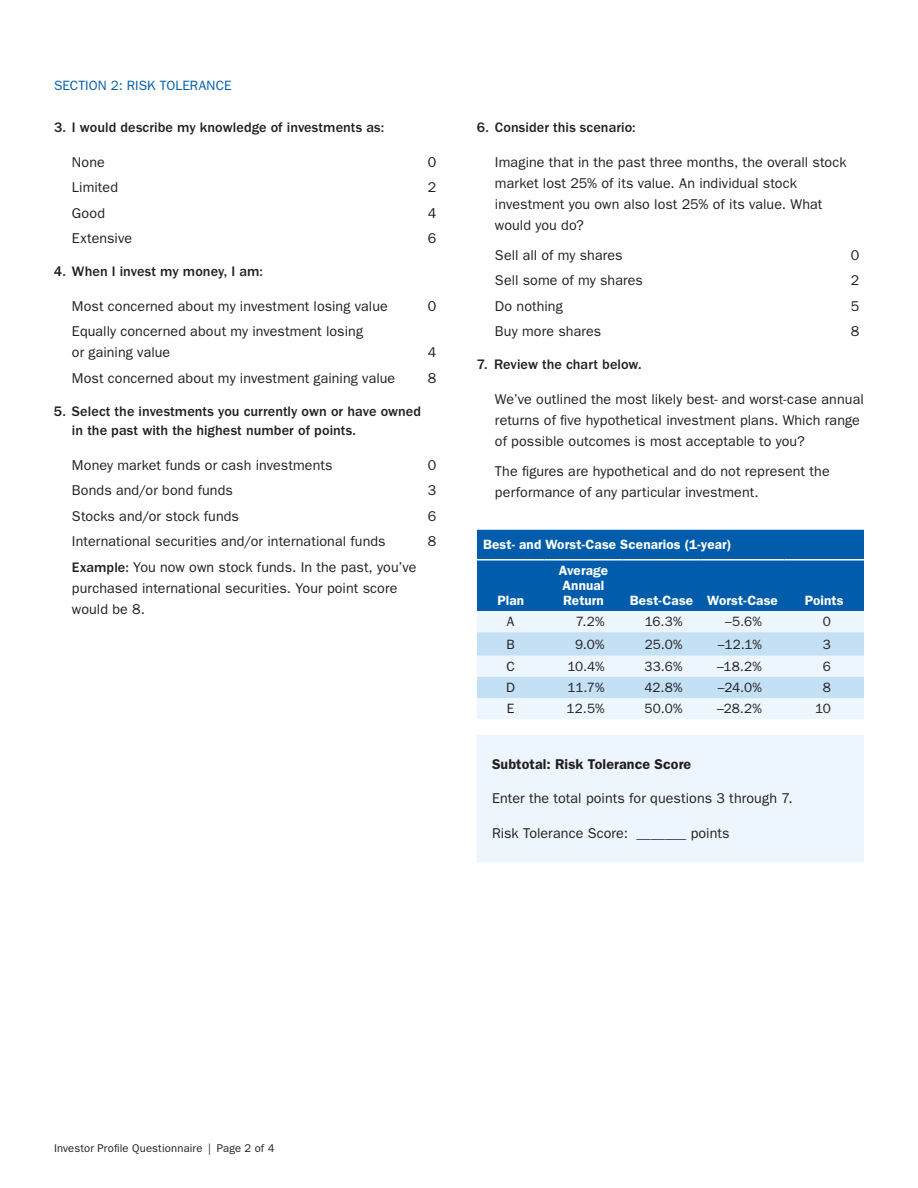
<style>
.page{position:relative;width:918px;height:1188px;background:#fff}
.page>*{position:absolute;margin:0;border:0;box-sizing:border-box;transform-origin:0 0}
.t1{font:14.25px/21px "ITC Franklin Gothic Std";letter-spacing:.005em;color:#231f20}
.t2{font:500 14.25px/19.5px "ITC Franklin Gothic Std";letter-spacing:.005em;color:#231f20}
.t3{font:600 14.25px "ITC Franklin Gothic Std";letter-spacing:.005em;color:#231f20}
.t4{font:13.5px "ITC Franklin Gothic Std";color:#231f20}
.t5{font:600 13.5px/15px "ITC Franklin Gothic Std";letter-spacing:.01em;color:#fff}
.t6{font:13.5px "ITC Franklin Gothic Std";letter-spacing:.01em;color:#015dac}
.t7{font:11.25px "ITC Franklin Gothic Std";letter-spacing:.015em;color:#231f20}
.s1{font-weight:500}
</style>
<div class="page">
<div style="left:477px;top:530px;width:387px;height:81px;background:#015dac"></div>
<div style="left:477px;top:611px;width:387px;height:251px;background:#edf6fc"></div>
<svg style="left:477px;top:632px;width:387px;height:66px;background:#d1e7f6"></svg>
<svg style="left:477px;top:719px;width:387px;height:16px"></svg>
<hr style="left:477px;top:559px;width:67px;height:2px;background:#fff">
<hr style="left:544px;top:559px;width:78px;height:2px;background:#fff">
<hr style="left:622px;top:559px;width:78px;height:2px;background:#fff">
<hr style="left:700px;top:559px;width:84px;height:2px;background:#fff">
<hr style="left:784px;top:559px;width:80px;height:2px;background:#fff">
<p class="t6" style="left:54px;top:78px;width:122px">SECTION 2: RISK TOLERANCE</p>
<p class="t2" style="left:54px;top:118px;width:332px">3. I would describe my knowledge of investments as:</p>
<p class="t1" style="left:72px;top:152px;width:34px">None</p>
<p class="t1" style="left:428px;top:152px;width:10px">0</p>
<p class="t1" style="left:72px;top:177px;width:48px">Limited</p>
<p class="t1" style="left:428px;top:177px;width:10px">2</p>
<p class="t1" style="left:72px;top:203px;width:35px">Good</p>
<p class="t1" style="left:428px;top:203px;width:10px">4</p>
<p class="t1" style="left:72px;top:228px;width:62px">Extensive</p>
<p class="t1" style="left:428px;top:228px;width:10px">6</p>
<p class="t2" style="left:54px;top:262px;width:211px">4. When I invest my money, I am:</p>
<p class="t1" style="left:72px;top:296px;width:317px">M ost concerned about my investment losing value</p>
<p class="t1" style="left:428px;top:296px;width:10px">0</p>
<p class="t1" style="left:72px;top:321px;width:293px">Equally concerned about my investment losing or gaining value</p>
<p class="t1" style="left:428px;top:342px;width:10px">4</p>
<p class="t1" style="left:72px;top:368px;width:325px">M ost concerned about my investment gaining value</p>
<p class="t1" style="left:428px;top:368px;width:10px">8</p>
<p class="t2" style="left:72px;top:401px;width:351px;text-indent:-18px">5. Select the investments you currently own or have owned in the past with the highest number of points.</p>
<p class="t1" style="left:72px;top:454px;width:262px">M oney market funds or cash investments</p>
<p class="t1" style="left:428px;top:454px;width:10px">0</p>
<p class="t1" style="left:72px;top:480px;width:162px">Bonds and/or bond funds</p>
<p class="t1" style="left:428px;top:480px;width:10px">3</p>
<p class="t1" style="left:72px;top:505px;width:169px">Stocks and/or stock funds</p>
<p class="t1" style="left:428px;top:505px;width:10px">6</p>
<p class="t1" style="left:72px;top:531px;width:315px">International securities and/or international funds</p>
<p class="t1" style="left:428px;top:531px;width:10px">8</p>
<p class="t1" style="left:72px;top:556px;width:346px"><span class="s1">Example:</span> You now own stock funds. In the past, you’ve purchased international securities. Your point score would be 8.</p>
<p class="t2" style="left:477px;top:118px;width:160px">6. Consider this scenario:</p>
<p class="t1" style="left:495px;top:151px;width:353px">Imagine that in the past three months, the overall stock market lost 25% of its value. An individual stock investment you own also lost 25% of its value. What would you do?</p>
<p class="t1" style="left:495px;top:244px;width:129px">Sell all of my shares</p>
<p class="t1" style="left:851px;top:244px;width:10px">0</p>
<p class="t1" style="left:495px;top:270px;width:149px">Sell some of my shares</p>
<p class="t1" style="left:851px;top:270px;width:10px">2</p>
<p class="t1" style="left:495px;top:295px;width:69px">Do nothing</p>
<p class="t1" style="left:851px;top:295px;width:10px">5</p>
<p class="t1" style="left:495px;top:321px;width:108px">Buy more shares</p>
<p class="t1" style="left:851px;top:321px;width:10px">8</p>
<p class="t2" style="left:477px;top:355px;width:166px">7. Review the chart below.</p>
<p class="t1" style="left:495px;top:389px;width:370px">We’ve outlined the most likely best- and worst-case annual returns of five hypothetical investment plans. Which range of possible outcomes is most acceptable to you?</p>
<p class="t1" style="left:495px;top:461px;width:336px">The figures are hypothetical and do not represent the performance of any particular investment.</p>
<p class="t5" style="left:483px;top:537px;width:250px">Best- and Worst-Case Scenarios (1-year)</p>
<p class="t5" style="left:497px;top:593px;width:28px">Plan</p>
<p class="t5" style="left:559px;top:563px;width:51px">Average<br>Annual<br>Return</p>
<p class="t5" style="left:630px;top:593px;width:150px">Best-Case Worst-Case</p>
<p class="t5" style="left:805px;top:593px;width:40px">Points</p>
<p class="t4" style="left:507px;top:614px;width:9px">A</p>
<p class="t4" style="left:576px;top:614px;width:30px">7.2%</p>
<p class="t4" style="left:645px;top:614px;width:39px">16.3%</p>
<p class="t4" style="left:725px;top:614px;width:39px">–5.6%</p>
<p class="t4" style="left:823px;top:614px;width:10px">0</p>
<p class="t4" style="left:507px;top:636px;width:10px">B</p>
<p class="t4" style="left:575px;top:636px;width:31px">9.0%</p>
<p class="t4" style="left:645px;top:636px;width:39px">25.0%</p>
<p class="t4" style="left:718px;top:636px;width:46px">–12.1%</p>
<p class="t4" style="left:823px;top:636px;width:10px">3</p>
<p class="t4" style="left:507px;top:659px;width:9px">C</p>
<p class="t4" style="left:567px;top:659px;width:39px">10.4%</p>
<p class="t4" style="left:644px;top:659px;width:40px">33.6%</p>
<p class="t4" style="left:717px;top:659px;width:46px">–18.2%</p>
<p class="t4" style="left:823px;top:659px;width:10px">6</p>
<p class="t4" style="left:506px;top:680px;width:10px">D</p>
<p class="t4" style="left:567px;top:680px;width:39px">11.7%</p>
<p class="t4" style="left:645px;top:680px;width:39px">42.8%</p>
<p class="t4" style="left:718px;top:680px;width:46px">–24.0%</p>
<p class="t4" style="left:823px;top:680px;width:10px">8</p>
<p class="t4" style="left:507px;top:701px;width:7px">E</p>
<p class="t4" style="left:567px;top:701px;width:39px">12.5%</p>
<p class="t4" style="left:645px;top:701px;width:39px">50.0%</p>
<p class="t4" style="left:717px;top:701px;width:46px">–28.2%</p>
<p class="t4" style="left:815px;top:701px;width:17px">10</p>
<p class="t3" style="left:492px;top:755px;width:201px">Subtotal: Risk Tolerance Score</p>
<p class="t1" style="left:492px;top:788px;width:302px">Enter the total points for questions 3 through 7.</p>
<p class="t1" style="left:492px;top:823px;width:239px">Risk Tolerance Score: _______ points</p>
<p class="t7" style="left:54px;top:1142px;width:222px">Investor Profile Questionnaire | Page 2 of 4</p>
</div>
